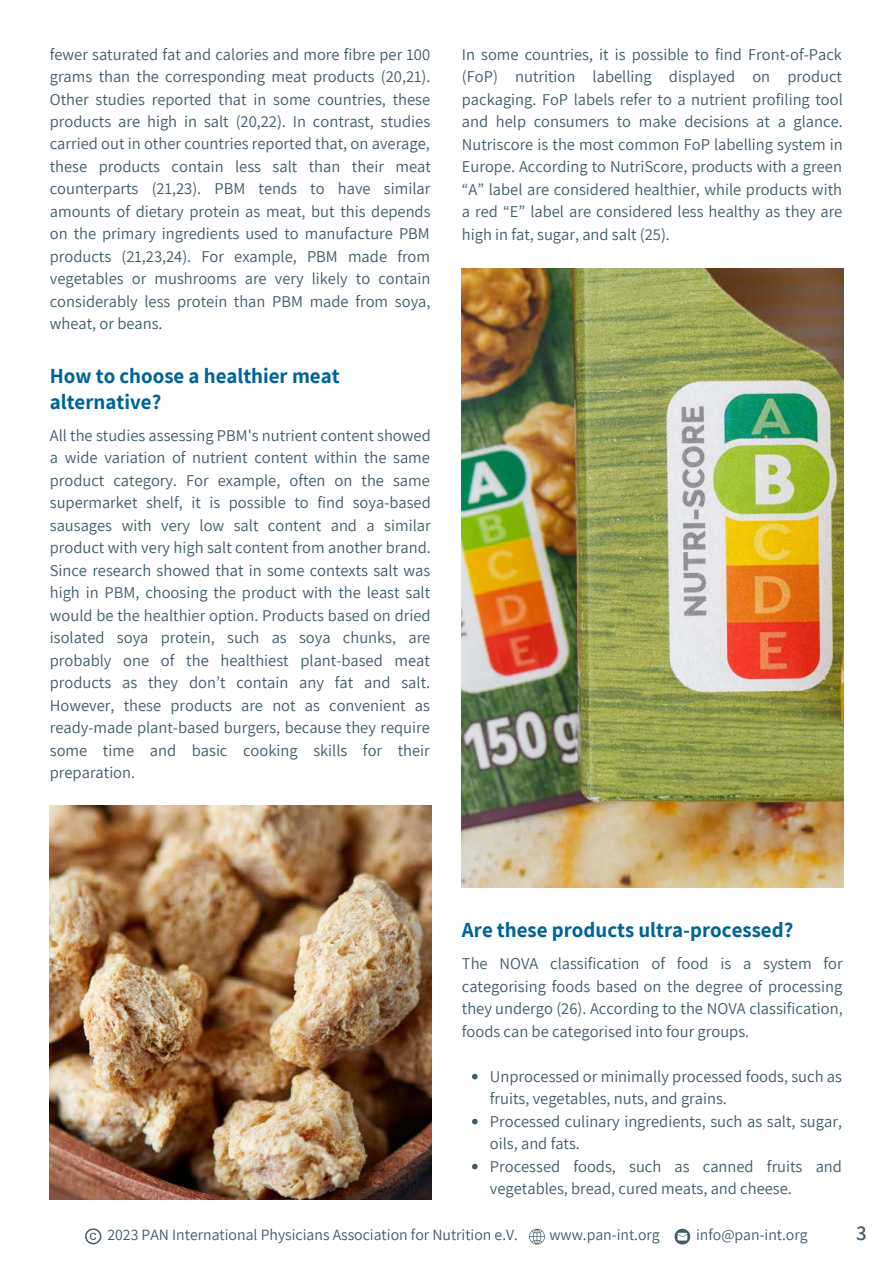
<style>
.page{position:relative;width:893px;height:1264px;background:#fff}
.page>*{position:absolute;margin:0;border:0;box-sizing:border-box;transform-origin:0 0}
.t1{font:700 21px/25.8px "Assistant";color:#006396}
.t2{font:600 21px "Assistant";color:#3f5b67}
.t3{font:16.5px/22.5px "Assistant";color:#3f5b67;text-align:justify}
.t4{font:15.75px "Assistant";color:#3f5b67}
</style>
<div class="page">
<svg style="left:85px;top:1228px;width:16px;height:16px"></svg>
<svg style="left:529px;top:1228px;width:16px;height:16px"></svg>
<svg style="left:674px;top:1228px;width:16px;height:16px"></svg>
<img style="left:50px;top:805px;width:381px;height:394px">
<img style="left:462px;top:268px;width:381px;height:619px">
<svg style="left:472px;top:1073px;width:5px;height:6px"></svg>
<svg style="left:472px;top:1118px;width:5px;height:6px"></svg>
<svg style="left:472px;top:1163px;width:5px;height:6px"></svg>
<p class="t3" style="left:50px;top:42px;width:382px">fewer saturated fat and calories and more fibre per 100 grams than the corresponding meat products (20,21).<br>Other studies reported that in some countries, these products are high in salt (20,22). In contrast, studies carried out in other countries reported that, on average, these products contain less salt than their meat counterparts (21,23). PBM tends to have similar amounts of dietary protein as meat, but this depends on the primary ingredients used to manufacture PBM products (21,23,24). For example, PBM made from vegetables or mushrooms are very likely to contain considerably less protein than PBM made from soya, wheat, or beans.</p>
<p class="t1" style="left:50px;top:363px;width:291px">How to choose a healthier meat alternative?</p>
<p class="t3" style="left:50px;top:423px;width:382px">All the studies assessing PBM's nutrient content showed a wide variation of nutrient content within the same product category. For example, often on the same supermarket shelf, it is possible to find soya-based sausages with very low salt content and a similar product with very high salt content from another brand.<br>Since research showed that in some contexts salt was high in PBM, choosing the product with the least salt would be the healthier option. Products based on dried isolated soya protein, such as soya chunks, are probably one of the healthiest plant-based meat products as they don’t contain any fat and salt.<br>However, these products are not as convenient as ready-made plant-based burgers, because they require some time and basic cooking skills for their preparation.</p>
<p class="t3" style="left:462px;top:42px;width:382px">In some countries, it is possible to find Front-of-Pack (FoP) nutrition labelling displayed on product packaging. FoP labels refer to a nutrient profiling tool and help consumers to make decisions at a glance.<br>Nutriscore is the most common FoP labelling system in Europe. According to NutriScore, products with a green “A” label are considered healthier, while products with a red “E” label are considered less healthy as they are high in fat, sugar, and salt (25).</p>
<p class="t1" style="left:462px;top:916px;width:333px">Are these products ultra-processed?</p>
<p class="t3" style="left:462px;top:951px;width:382px">The NOVA classification of food is a system for categorising foods based on the degree of processing they undergo (26). According to the NOVA classification, foods can be categorised into four groups.</p>
<p class="t3" style="left:490px;top:1064px;width:353px">Unprocessed or minimally processed foods, such as fruits, vegetables, nuts, and grains.</p>
<p class="t3" style="left:490px;top:1109px;width:353px">Processed culinary ingredients, such as salt, sugar, oils, and fats.</p>
<p class="t3" style="left:490px;top:1154px;width:353px">Processed foods, such as canned fruits and vegetables, bread, cured meats, and cheese.</p>
<p class="t4" style="left:107px;top:1223px;width:412px">2023 PAN International Physicians Association for Nutrition e.V.</p>
<p class="t4" style="left:549px;top:1223px;width:112px">www.pan-int.org</p>
<p class="t4" style="left:696px;top:1223px;width:113px">info@pan-int.org</p>
<p class="t2" style="left:856px;top:1218px;width:12px">3</p>
</div>
